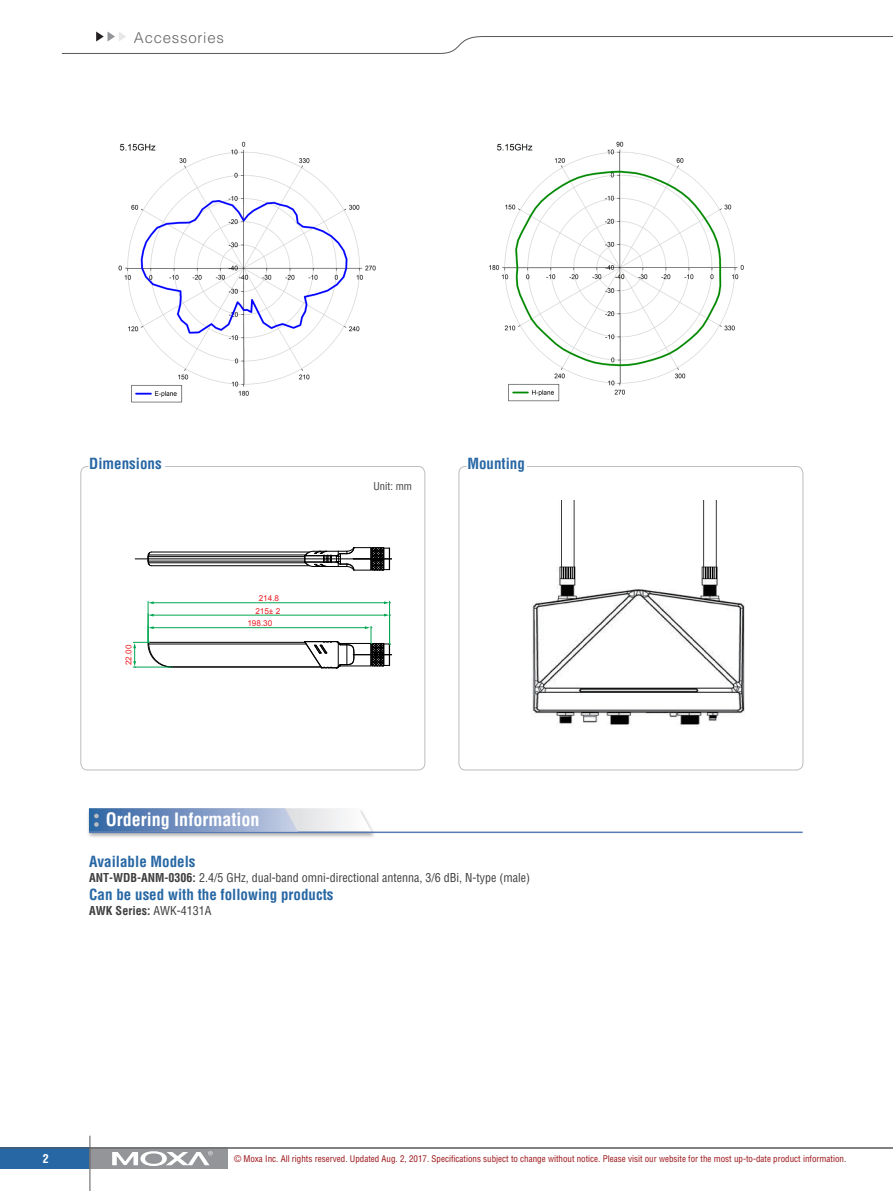
<style>
.page{position:relative;width:893px;height:1191px;background:#fff}
.page>*{position:absolute;margin:0;border:0;box-sizing:border-box;transform-origin:0 0}
.topic{font:700 condensed 18px "Helvetica";color:#fff}
.IND_spec_group{font:700 condensed 15px "Helvetica";color:#2767a4}
.t1{font:300 15px "Helvetica";letter-spacing:.05em;color:#636366}
.IND_spec_item{font:condensed 12px "Helvetica";color:#3e3e3f}
.IND_spec_item-2{font:700 condensed 12px "Helvetica";color:#3e3e3f}
.t2{font:700 condensed 12px "Helvetica";color:#fff}
.copy_bold_regular{font:condensed 10.5px "Helvetica";color:#3e3e3f}
.certification_notice{font:condensed 9px "Helvetica";color:#9a1317}
.t3{font:8.1px "Arial";color:#ed1c24}
.s1{font-weight:700}
.s2{font-weight:400}
</style>
<div class="page">
<svg style="left:61px;top:32px;width:832px;height:22px"></svg>
<div style="left:0;top:1147px;width:90px;height:22px;background:#2767a4"></div>
<div style="left:90px;top:1147px;width:138px;height:22px;background:#939598"></div>
<hr style="left:0;top:1147px;width:893px;height:1px;background:#57585a">
<svg style="left:112px;top:1151px;width:101px;height:15px"></svg>
<hr style="left:90px;top:1135px;width:1px;height:56px;background:#59595c">
<div style="left:87px;top:808px;width:289px;height:30px;background:#231f20;opacity:.35"></div>
<hr style="left:89px;top:831px;width:714px;height:2px;background:#567bb3">
<svg style="left:89px;top:808px;width:283px;height:23px;background:#9bafcf"></svg>
<svg style="left:80px;top:466px;width:346px;height:304px"></svg>
<svg style="left:458px;top:466px;width:346px;height:304px"></svg>
<img style="left:119px;top:141px;width:257px;height:262px">
<img style="left:489px;top:141px;width:255px;height:261px">
<hr style="left:340px;top:665px;width:31px;height:1px;background:#000">
<hr style="left:340px;top:643px;width:31px;height:1px;background:#000">
<hr style="left:149px;top:643px;width:157px;height:1px;background:#000">
<hr style="left:148px;top:642px;width:157px;height:1px;background:#000">
<hr style="left:172px;top:666px;width:149px;height:1px;background:#000">
<svg style="left:304px;top:641px;width:51px;height:28px"></svg>
<hr style="left:152px;top:551px;width:158px;height:1px;background:#000">
<hr style="left:152px;top:565px;width:158px;height:1px;background:#000">
<hr style="left:149px;top:554px;width:156px;height:1px;background:#000">
<hr style="left:148px;top:556px;width:157px;height:1px;background:#000">
<hr style="left:148px;top:561px;width:157px;height:1px;background:#000">
<hr style="left:149px;top:562px;width:156px;height:1px;background:#000">
<svg style="left:147px;top:551px;width:5px;height:15px"></svg>
<hr style="left:135px;top:558px;width:248px;height:1px;background:#000">
<hr style="left:353px;top:654px;width:39px;height:1px;background:#000">
<hr style="left:353px;top:558px;width:39px;height:1px;background:#000">
<svg style="left:304px;top:546px;width:86px;height:25px"></svg>
<hr style="left:153px;top:627px;width:213px;height:1px;background:#00a651">
<hr style="left:153px;top:615px;width:232px;height:1px;background:#00a651">
<hr style="left:148px;top:601px;width:1px;height:40px;background:#00a651">
<hr style="left:389px;top:601px;width:1px;height:42px;background:#00a651">
<hr style="left:153px;top:602px;width:232px;height:1px;background:#00a651">
<svg style="left:148px;top:601px;width:6px;height:3px"></svg>
<svg style="left:133px;top:614px;width:40px;height:54px"></svg>
<svg style="left:365px;top:614px;width:26px;height:53px"></svg>
<svg style="left:384px;top:601px;width:7px;height:3px"></svg>
<img style="left:526px;top:500px;width:225px;height:226px">
<h2 class="t1" style="left:134px;top:29px;width:92px">Accessories</h2>
<p class="IND_spec_group" style="left:89px;top:455px;width:74px">Dimensions</p>
<p class="IND_spec_group" style="left:467px;top:455px;width:59px">Mounting</p>
<p class="t3" style="left:259px;top:593px;width:22px">214.8</p>
<p class="t3" style="left:255px;top:605px;width:26px">215± 2</p>
<p class="t3" style="left:123px;top:665px;width:22px;rotate:-90deg">22.00</p>
<p class="t3" style="left:247px;top:618px;width:26px">198.30</p>
<p class="topic" style="left:106px;top:808px;width:155px">Ordering Information</p>
<p class="copy_bold_regular" style="left:373px;top:479px;width:40px">Unit: mm</p>
<p class="IND_spec_group" style="left:89px;top:852px;width:108px">Available Models</p>
<p class="IND_spec_item" style="left:89px;top:869px;width:442px"><span class="s1">ANT-WDB-ANM-0306:</span> 2.4/5 GHz, dual-band omni-directional antenna, 3/6 dBi, N-type (male)</p>
<p class="IND_spec_group" style="left:89px;top:885px;width:246px">Can be used with the following products</p>
<p class="IND_spec_item-2" style="left:89px;top:903px;width:124px">AWK Series: <span class="s2">AWK-4131A</span></p>
<p class="t2" style="left:43px;top:1151px;width:8px">2</p>
<p class="certification_notice" style="left:234px;top:1153px;width:614px">© Moxa Inc. All rights reserved. Updated Aug. 2, 2017. Specifications subject to change without notice. Please visit our website for the most up-to-date product information.</p>
</div>
